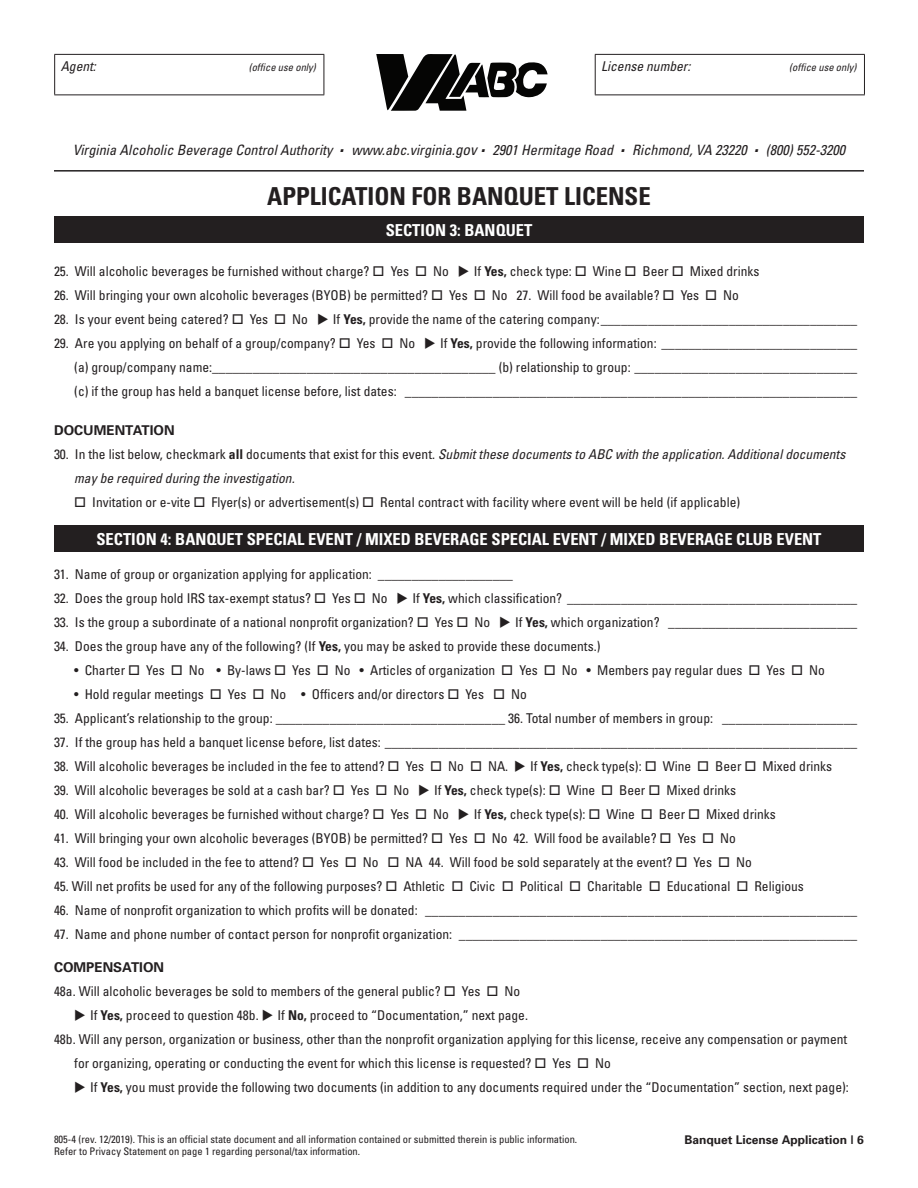
<style>
.page{position:relative;width:918px;height:1188px;background:#fff}
.page>*{position:absolute;margin:0;border:0;box-sizing:border-box;transform-origin:0 0}
.t1{font:700 condensed 24.75px "Univers";color:#231f20}
.t2{font:700 condensed 16.5px "Univers";color:#fff}
.t3{font:italic condensed 14.25px "Univers";color:#231f20}
.t4{font:condensed 13.5px/24px "Univers";color:#231f20}
.t5{font:italic condensed 13.5px "Univers";color:#231f20}
.t6{font:700 13.5px "Univers";color:#231f20}
.t7{font:700 12px "Univers";color:#231f20}
.t8{font:condensed 10.5px/12.6px "Univers";color:#231f20}
.t9{font:italic condensed 10.5px "Univers";color:#231f20}
.s1{font-size:15px}
.s2{font-weight:700}
.s3{font-style:normal}
.s4{font-weight:700;font-style:normal}
</style>
<div class="page">
<hr style="left:54px;top:170px;width:810px;height:2px;background:#231f20">
<svg style="left:376px;top:54px;width:172px;height:57px"></svg>
<div style="left:54px;top:216px;width:810px;height:27px;background:#231f20"></div>
<div style="left:54px;top:525px;width:810px;height:27px;background:#231f20"></div>
<hr style="left:54px;top:54px;width:270px;height:1px;background:#231f20">
<hr style="left:54px;top:55px;width:1px;height:39px;background:#231f20">
<hr style="left:324px;top:55px;width:1px;height:39px;background:#231f20">
<hr style="left:54px;top:94px;width:270px;height:1px;background:#231f20">
<hr style="left:595px;top:54px;width:270px;height:1px;background:#231f20">
<hr style="left:595px;top:55px;width:1px;height:39px;background:#231f20">
<hr style="left:864px;top:55px;width:1px;height:39px;background:#231f20">
<hr style="left:595px;top:94px;width:270px;height:1px;background:#231f20">
<p class="t5" style="left:61px;top:58px;width:37px">Agent:</p>
<p class="t9" style="left:249px;top:61px;width:69px">(office use only)</p>
<p class="t5" style="left:601px;top:58px;width:91px">License number:</p>
<p class="t9" style="left:789px;top:61px;width:69px">(office use only)</p>
<p class="t3" style="left:73px;top:141px;width:774px">Virginia Alcoholic Beverage Control Authority <sup>.</sup> www.abc.virginia.<span class="s1">gov</span> <sup>.</sup> 2901 Hermitage Road <sup>.</sup> Richmond, VA 23220 <sup>.</sup> (800) 552-3200</p>
<p class="t1" style="left:267px;top:181px;width:385px">APPLICATION FOR BANQUET LICENSE</p>
<p class="t2" style="left:386px;top:220px;width:148px">SECTION 3: BANQUET</p>
<p class="t4" style="left:54px;top:259px;width:707px">25. Will alcoholic beverages be furnished without charge? □ Yes □ No ◆ If <span class="s2">Yes,</span> check type: □ Wine □ Beer □ Mixed drinks</p>
<p class="t4" style="left:54px;top:283px;width:687px">26. Will bringing your own alcoholic beverages (BYOB) be permitted? □ Yes □ No 27. Will food be available? □ Yes □ No</p>
<p class="t4" style="left:54px;top:307px;width:805px">28. Is your event being catered? □ Yes □ No ◆ If <span class="s2">Yes,</span> provide the name of the catering company:______________________________________</p>
<p class="t4" style="left:54px;top:331px;width:805px">29. Are you applying on behalf of a group/company? □ Yes □ No ◆ If <span class="s2">Yes,</span> provide the following information: _____________________________</p>
<p class="t4" style="left:74px;top:355px;width:784px">(a) group/company name:__________________________________________ (b) relationship to group: _________________________________ (c) if the group has held a banquet license before, list dates: ___________________________________________________________________</p>
<p class="t6" style="left:54px;top:422px;width:122px">DOCUMENTATION</p>
<p class="t5" style="left:54px;top:446px;width:793px"><span class="s3">30. In the list below, checkmark</span> <span class="s4">all</span> <span class="s3">documents that exist for this event.</span> Submit these documents to ABC with the application. Additional documents</p>
<p class="t5" style="left:74px;top:470px;width:222px">may be required during the investigation.</p>
<p class="t4" style="left:74px;top:490px;width:667px">□ Invitation or e-vite □ Flyer(s) or advertisement(s) □ Rental contract with facility where event will be held (if applicable)</p>
<p class="t2" style="left:96px;top:529px;width:727px">SECTION 4: BANQUET SPECIAL EVENT / MIXED BEVERAGE SPECIAL EVENT / MIXED BEVERAGE CLUB EVENT</p>
<p class="t4" style="left:54px;top:562px;width:460px">31. Name of group or organization applying for application: ____________________</p>
<p class="t4" style="left:54px;top:586px;width:805px">32. Does the group hold IRS tax-exempt status? □ Yes □ No ◆ If <span class="s2">Yes,</span> which classification? ___________________________________________</p>
<p class="t4" style="left:54px;top:610px;width:805px">33. Is the group a subordinate of a national nonprofit organization? □ Yes □ No ◆ If <span class="s2">Yes,</span> which organization? ____________________________</p>
<p class="t4" style="left:54px;top:634px;width:548px">34. Does the group have any of the following? (If <span class="s2">Yes,</span> you may be asked to provide these documents.)</p>
<p class="t4" style="left:74px;top:658px;width:752px">• Charter □ Yes □ No • By-laws □ Yes □ No • Articles of organization □ Yes □ No • Members pay regular dues □ Yes □ No</p>
<p class="t4" style="left:74px;top:682px;width:454px">• Hold regular meetings □ Yes □ No • Officers and/or directors □ Yes □ No</p>
<p class="t4" style="left:54px;top:706px;width:805px">35. Applicant’s relationship to the group: __________________________________ 36. Total number of members in group: ____________________</p>
<p class="t4" style="left:54px;top:730px;width:805px">37. If the group has held a banquet license before, list dates: ______________________________________________________________________</p>
<p class="t4" style="left:54px;top:754px;width:780px">38. Will alcoholic beverages be included in the fee to attend? □ Yes □ No □ NA. ◆ If <span class="s2">Yes,</span> check type(s): □ Wine □ Beer □ Mixed drinks</p>
<p class="t4" style="left:54px;top:778px;width:684px">39. Will alcoholic beverages be sold at a cash bar? □ Yes □ No ◆ If <span class="s2">Yes,</span> check type(s): □ Wine □ Beer □ Mixed drinks</p>
<p class="t4" style="left:54px;top:802px;width:723px">40. Will alcoholic beverages be furnished without charge? □ Yes □ No ◆ If <span class="s2">Yes,</span> check type(s): □ Wine □ Beer □ Mixed drinks</p>
<p class="t4" style="left:54px;top:826px;width:684px">41. Will bringing your own alcoholic beverages (BYOB) be permitted? □ Yes □ No 42. Will food be available? □ Yes □ No</p>
<p class="t4" style="left:54px;top:850px;width:699px">43. Will food be included in the fee to attend? □ Yes □ No □ NA 44. Will food be sold separately at the event? □ Yes □ No</p>
<p class="t4" style="left:54px;top:874px;width:751px">45. Will net profits be used for any of the following purposes? □ Athletic □ Civic □ Political □ Charitable □ Educational □ Religious</p>
<p class="t4" style="left:54px;top:898px;width:805px">46. Name of nonprofit organization to which profits will be donated: ________________________________________________________________</p>
<p class="t4" style="left:54px;top:922px;width:805px">47. Name and phone number of contact person for nonprofit organization: ___________________________________________________________</p>
<p class="t6" style="left:54px;top:959px;width:112px">COMPENSATION</p>
<p class="t4" style="left:54px;top:979px;width:468px">48a. Will alcoholic beverages be sold to members of the general public? □ Yes □ No</p>
<p class="t4" style="left:74px;top:1003px;width:455px">◆ If <span class="s2">Yes,</span> proceed to question 48b. ◆ If <span class="s2">No,</span> proceed to “Documentation,” next page.</p>
<p class="t4" style="left:54px;top:1027px;width:795px">48b. Will any person, organization or business, other than the nonprofit organization applying for this license, receive any compensation or payment</p>
<p class="t4" style="left:74px;top:1051px;width:538px">for organizing, operating or conducting the event for which this license is requested? □ Yes □ No</p>
<p class="t4" style="left:74px;top:1075px;width:776px">◆ If <span class="s2">Yes,</span> you must provide the following two documents (in addition to any documents required under the “Documentation” section, next page):</p>
<p class="t8" style="left:54px;top:1132px;width:525px">805-4 (rev. 12/2019). This is an official state document and all information contained or submitted therein is public information.<br>Refer to Privacy Statement on page 1 regarding personal/tax information.</p>
<p class="t7" style="left:685px;top:1132px;width:181px">Banquet License Application | 6</p>
</div>
